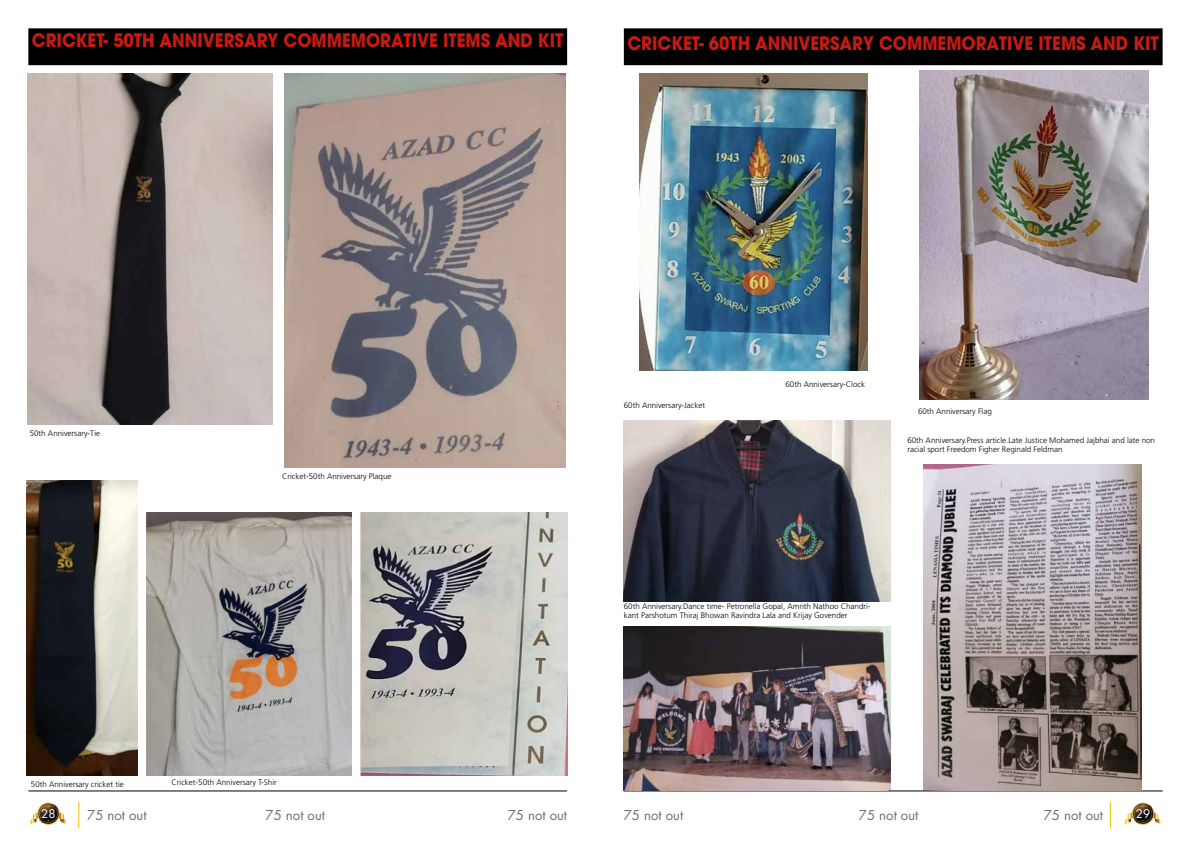
<style>
.page{position:relative;width:1191px;height:842px;background:#fff}
.page>*{position:absolute;margin:0;border:0;box-sizing:border-box;transform-origin:0 0}
.t1{font:700 18.5px "Avant Garde";color:#c71a12;scale:.9 1}
.t2{font:13.2px "Futura";color:#6d6e71}
.t3{font:11.6px "Futura";color:#fff}
.t4{font:300 8px/9.6px "Frutiger";color:#000}
</style>
<div class="page">
<svg style="left:30px;top:802px;width:37px;height:23px"></svg>
<svg style="left:1124px;top:802px;width:37px;height:23px"></svg>
<svg style="left:79px;top:802px;width:1px;height:26px"></svg>
<svg style="left:1110px;top:802px;width:1px;height:26px"></svg>
<hr style="left:28px;top:790px;width:539px;height:1px;background:#000">
<hr style="left:624px;top:790px;width:538px;height:1px;background:#000">
<div style="left:29px;top:29px;width:537px;height:36px;background:#000"></div>
<div style="left:28px;top:28px;width:539px;height:37px;border:1px solid #000"></div>
<img style="left:27px;top:74px;width:246px;height:351px">
<img style="left:27px;top:481px;width:110px;height:295px">
<img style="left:360px;top:513px;width:207px;height:263px">
<img style="left:146px;top:513px;width:205px;height:263px">
<img style="left:285px;top:74px;width:280px;height:394px">
<img style="left:919px;top:71px;width:229px;height:328px">
<img style="left:639px;top:74px;width:228px;height:296px">
<img style="left:624px;top:420px;width:266px;height:181px">
<div style="left:624px;top:29px;width:538px;height:36px;background:#000"></div>
<div style="left:624px;top:28px;width:538px;height:37px;border:1px solid #000"></div>
<img style="left:624px;top:626px;width:266px;height:165px">
<img style="left:923px;top:465px;width:218px;height:326px">
<h1 class="t1" style="left:32px;top:28px;width:592px">CRICKET- 50TH ANNIVERSARY COMMEMORATIVE ITEMS AND KIT</h1>
<h1 class="t1" style="left:627px;top:31px;width:592px">CRICKET- 60TH ANNIVERSARY COMMEMORATIVE ITEMS AND KIT</h1>
<p class="t4" style="left:30px;top:429px;width:72px">50th Anniversary-Tie</p>
<p class="t4" style="left:282px;top:472px;width:111px">Cricket-50th Anniversary Plaque</p>
<p class="t4" style="left:31px;top:779px;width:94px">50th Anniversary cricket tie</p>
<p class="t4" style="left:171px;top:777px;width:107px">Cricket-50th Anniversary T-Shir</p>
<p class="t4" style="left:624px;top:400px;width:83px">60th Anniversary-Jacket</p>
<p class="t4" style="left:785px;top:379px;width:81px">60th Anniversary-Clock</p>
<p class="t4" style="left:918px;top:406px;width:75px">60th Anniversary Flag</p>
<p class="t4" style="left:907px;top:435px;width:249px">60th Anniversary.Press article.Late Justice Mohamed Jajbhai and late non racial sport Freedom Figher Reginald Feldman</p>
<p class="t4" style="left:624px;top:601px;width:248px">60th Anniversary.Dance time- Petronella Gopal, Amrith Nathoo Chandri&shy;kant Parshotum Thiraj Bhowan Ravindra Lala and Krijay Govender</p>
<h3 class="t3" style="left:41px;top:806px;width:16px">28</h3>
<h2 class="t2" style="left:87px;top:806px;width:61px">75 not out</h2>
<h2 class="t2" style="left:265px;top:806px;width:61px">75 not out</h2>
<h2 class="t2" style="left:508px;top:806px;width:61px">75 not out</h2>
<h2 class="t2" style="left:624px;top:806px;width:61px">75 not out</h2>
<h2 class="t2" style="left:859px;top:806px;width:61px">75 not out</h2>
<h2 class="t2" style="left:1043px;top:806px;width:61px">75 not out</h2>
<h3 class="t3" style="left:1135px;top:806px;width:16px">29</h3>
</div>
